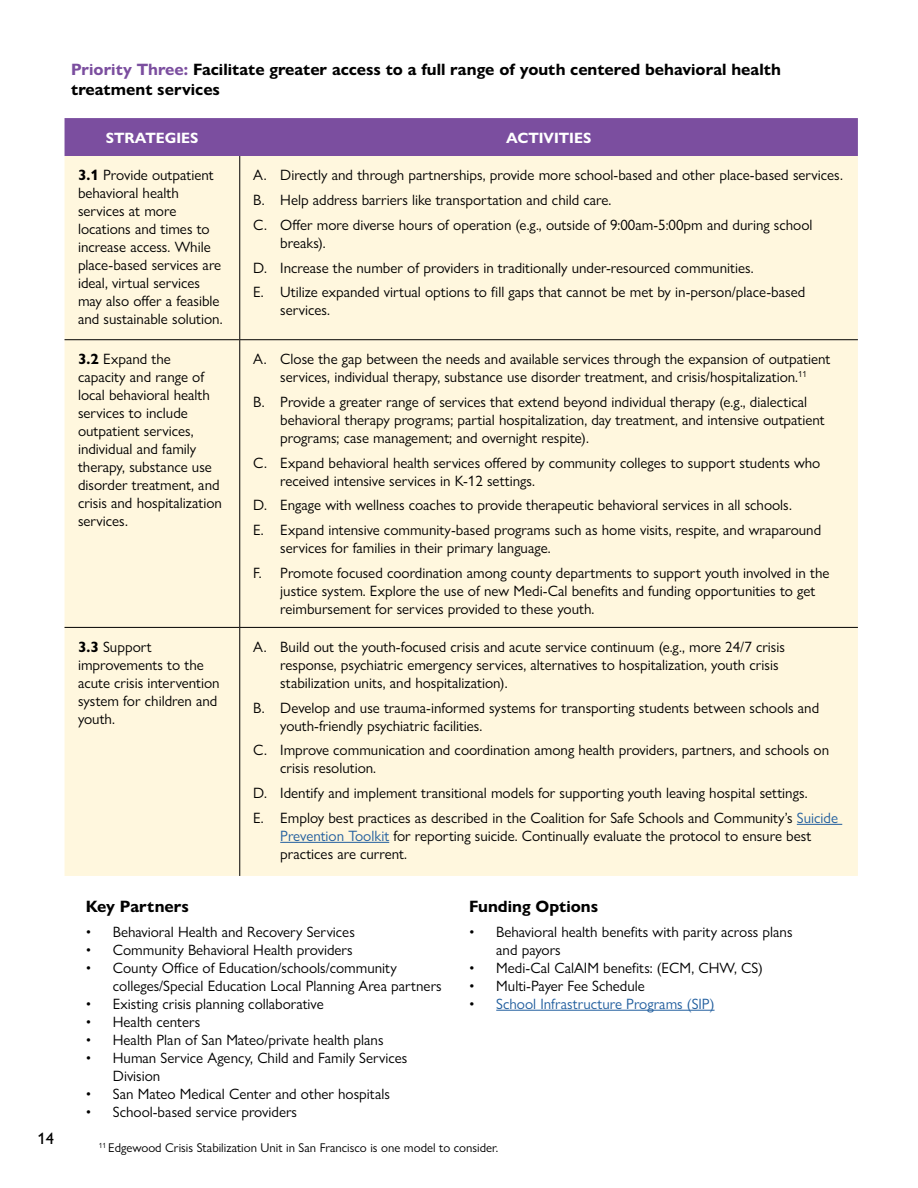
<style>
.page{position:relative;width:918px;height:1188px;background:#fff}
.page>*{position:absolute;margin:0;border:0;box-sizing:border-box;transform-origin:0 0}
.t1{font:700 16.5px/19.8px "Gill Sans Nova";color:#000}
.t2{font:500 16.5px "Gill Sans Nova";color:#000}
.t3{font:15px/18px "Gill Sans Nova";color:#000}
.t4{font:15px "Gill Sans Nova";color:#215e9e}
.t5{font:700 15px "Gill Sans Nova";color:#fff}
.t6{font:12.75px "Gill Sans Nova";color:#000}
.s1{color:#7b4e9f}
.s2{font-weight:700}
.s3{color:#215e9e}
.s4{color:#000}
</style>
<div class="page">
<div style="left:65px;top:118px;width:793px;height:38px;background:#7b4e9f"></div>
<div style="left:65px;top:156px;width:793px;height:720px;background:#fff7de"></div>
<hr style="left:239px;top:156px;width:1px;height:183px;background:#000">
<hr style="left:65px;top:339px;width:175px;height:1px;background:#000">
<hr style="left:240px;top:339px;width:618px;height:1px;background:#000">
<hr style="left:239px;top:340px;width:1px;height:287px;background:#000">
<hr style="left:65px;top:627px;width:175px;height:1px;background:#000">
<hr style="left:240px;top:627px;width:618px;height:1px;background:#000">
<hr style="left:239px;top:628px;width:1px;height:248px;background:#000">
<hr style="left:797px;top:824px;width:45px;height:1px;background:#215e9e">
<hr style="left:280px;top:842px;width:109px;height:1px;background:#215e9e">
<hr style="left:496px;top:1010px;width:219px;height:1px;background:#215e9e">
<p class="t2" style="left:38px;top:1128px;width:18px">14</p>
<p class="t1" style="left:71px;top:60px;width:712px"><span class="s1">Priority Three:</span> Facilitate greater access to a full range of youth centered behavioral health treatment services</p>
<p class="t5" style="left:106px;top:128px;width:94px">STRATEGIES</p>
<p class="t5" style="left:506px;top:128px;width:87px">ACTIVITIES</p>
<p class="t3" style="left:78px;top:166px;width:146px"><span class="s2">3.1</span> Provide outpatient behavioral health services at more locations and times to increase access. While place-based services are ideal, virtual services may also offer a feasible and sustainable solution.</p>
<p class="t3" style="left:253px;top:163px;width:591px;line-height:24.8px">A. Directly and through partnerships, provide more school-based and other place-based services.<br>B. Help address barriers like transportation and child care.<br>C. Offer more diverse hours of operation (e.g., outside of 9:00am-5:00pm and during school</p>
<p class="t3" style="left:253px;top:230px;width:554px;line-height:24.8px;text-indent:27px">breaks).<br>D. Increase the number of providers in traditionally under-resourced communities.<br>E. Utilize expanded virtual options to fill gaps that cannot be met by in-person/place-based</p>
<p class="t3" style="left:280px;top:301px;width:51px">services.</p>
<p class="t3" style="left:78px;top:350px;width:145px"><span class="s2">3.2</span> Expand the capacity and range of local behavioral health services to include outpatient services, individual and family therapy, substance use disorder treatment, and crisis and hospitalization services.</p>
<p class="t3" style="left:253px;top:350px;width:579px;text-align:center">A. Close the gap between the needs and available services through the expansion of outpatient services, individual therapy, substance use disorder treatment, and crisis/hospitalization.<sup>11</sup></p>
<p class="t3" style="left:280px;top:393px;width:546px;text-indent:-27px">B. Provide a greater range of services that extend beyond individual therapy (e.g., dialectical behavioral therapy programs; partial hospitalization, day treatment, and intensive outpatient programs; case management; and overnight respite).</p>
<p class="t3" style="left:280px;top:453px;width:542px;text-indent:-27px">C. Expand behavioral health services offered by community colleges to support students who received intensive services in K-12 settings.</p>
<p class="t3" style="left:253px;top:493px;width:570px;line-height:24.8px">D. Engage with wellness coaches to provide therapeutic behavioral services in all schools.<br>E. Expand intensive community-based programs such as home visits, respite, and wraparound</p>
<p class="t3" style="left:253px;top:536px;width:578px;line-height:24.8px;text-indent:27px">services for families in their primary language.<br>F. Promote focused coordination among county departments to support youth involved in the</p>
<p class="t3" style="left:280px;top:582px;width:537px">justice system. Explore the use of new Medi-Cal benefits and funding opportunities to get reimbursement for services provided to these youth.</p>
<p class="t3" style="left:78px;top:638px;width:143px"><span class="s2">3.3</span> Support improvements to the acute crisis intervention system for children and youth.</p>
<p class="t3" style="left:280px;top:638px;width:506px;text-indent:-27px">A. Build out the youth-focused crisis and acute service continuum (e.g., more 24/7 crisis response, psychiatric emergency services, alternatives to hospitalization, youth crisis stabilization units, and hospitalization).</p>
<p class="t3" style="left:280px;top:698px;width:541px;text-indent:-27px">B. Develop and use trauma-informed systems for transporting students between schools and youth-friendly psychiatric facilities.</p>
<p class="t3" style="left:280px;top:741px;width:550px;text-indent:-27px">C. Improve communication and coordination among health providers, partners, and schools on crisis resolution.</p>
<p class="t3" style="left:253px;top:780px;width:586px;line-height:24.8px">D. Identify and implement transitional models for supporting youth leaving hospital settings.<br>E. Employ best practices as described in the Coalition for Safe Schools and Community’s <span class="s3">Suicide</span></p>
<p class="t3" style="left:280px;top:827px;width:533px"><span class="s3">Prevention Toolkit</span> for reporting suicide. Continually evaluate the protocol to ensure best practices are current.</p>
<p class="t1" style="left:86px;top:896px;width:105px">Key Partners</p>
<p class="t3" style="left:86px;top:922px;width:271px">• Behavioral Health and Recovery Services</p>
<p class="t3" style="left:86px;top:940px;width:268px">• Community Behavioral Health providers</p>
<p class="t3" style="left:113px;top:958px;width:330px;text-indent:-27px">• County Office of Education/schools/community colleges/Special Education Local Planning Area partners</p>
<p class="t3" style="left:86px;top:994px;width:239px">• Existing crisis planning collaborative</p>
<p class="t3" style="left:86px;top:1012px;width:116px">• Health centers</p>
<p class="t3" style="left:86px;top:1030px;width:299px">• Health Plan of San Mateo/private health plans</p>
<p class="t3" style="left:113px;top:1048px;width:296px;text-indent:-27px">• Human Service Agency, Child and Family Services<br>Division</p>
<p class="t3" style="left:86px;top:1084px;width:306px">• San Mateo Medical Center and other hospitals</p>
<p class="t3" style="left:86px;top:1102px;width:213px">• School-based service providers</p>
<p class="t1" style="left:469px;top:896px;width:130px">Funding Options</p>
<p class="t3" style="left:496px;top:922px;width:298px;text-indent:-27px">• Behavioral health benefits with parity across plans and payors</p>
<p class="t3" style="left:469px;top:958px;width:295px">• Medi-Cal CalAIM benefits: (ECM, CHW, CS)</p>
<p class="t3" style="left:469px;top:976px;width:177px">• Multi-Payer Fee Schedule</p>
<p class="t4" style="left:469px;top:994px;width:247px"><span class="s4">•</span> School Infrastructure Programs (SIP)</p>
<p class="t6" style="left:99px;top:1140px;width:401px"><sup>11</sup> Edgewood Crisis Stabilization Unit in San Francisco is one model to consider.</p>
</div>
